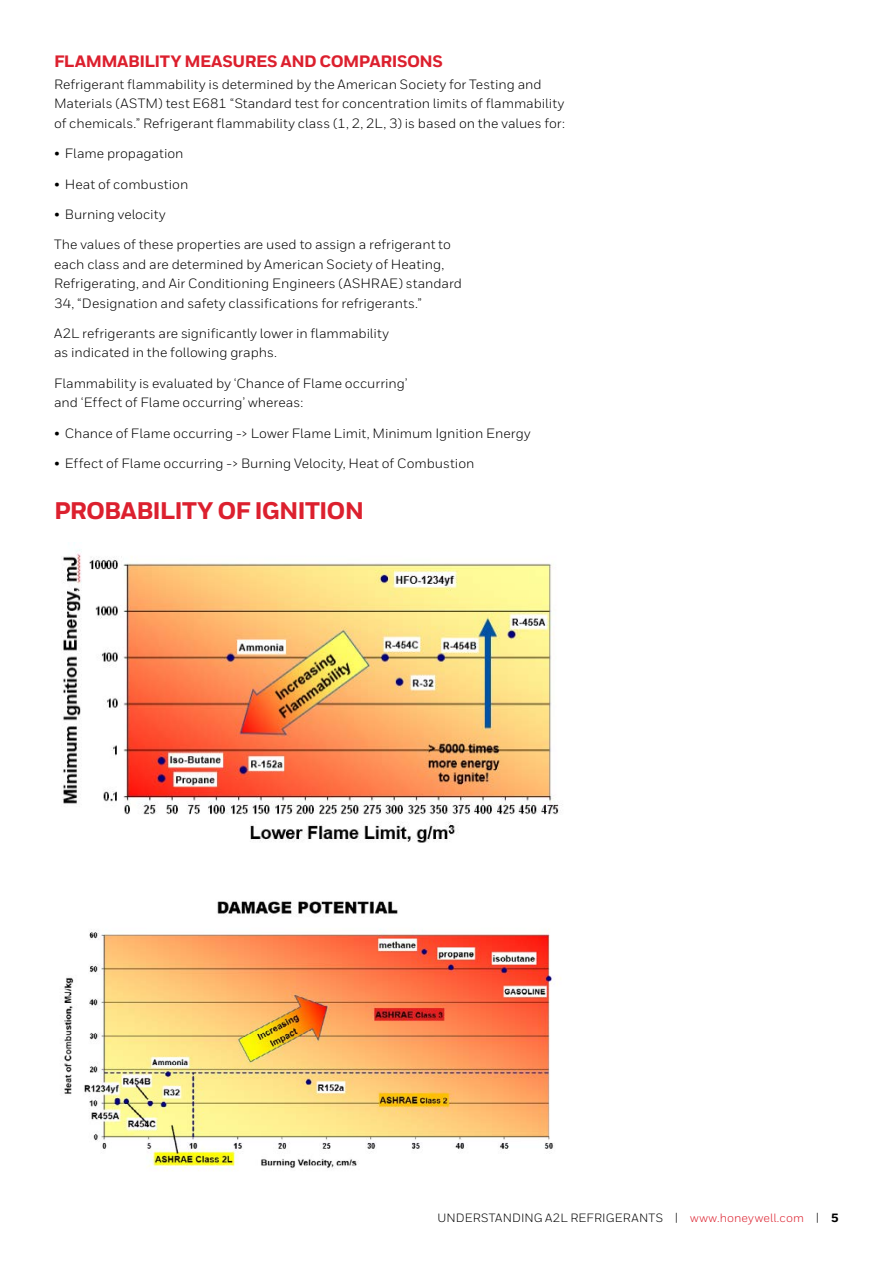
<style>
.page{position:relative;width:893px;height:1263px;background:#fff}
.page>*{position:absolute;margin:0;border:0;box-sizing:border-box;transform-origin:0 0}
.t1{font:800 24px "Honeywell Sans";letter-spacing:-.04em;color:#dc202e}
.t2{font:800 16.5px "Honeywell Sans";letter-spacing:-.03em;color:#dc202e}
.t3{font:13.5px/19.5px "Honeywell Sans";color:#000}
.t4{font:12px "Honeywell Sans";letter-spacing:.015em;color:#000}
.s1{color:#dc202e}
.s2{font-weight:800}
</style>
<div class="page">
<img style="left:61px;top:542px;width:500px;height:301px">
<img style="left:62px;top:901px;width:499px;height:270px">
<p class="t2" style="left:54px;top:51px;width:390px">FLAMMABILITY MEASURES AND COMPARISONS</p>
<p class="t3" style="left:54px;top:75px;width:513px">Refrigerant flammability is determined by the American Society for Testing and<br>Materials (ASTM) test E681 “Standard test for concentration limits of flammability of chemicals.” Refrigerant flammability class (1, 2, 2L, 3) is based on the values for:</p>
<p class="t3" style="left:54px;top:144px;width:131px">• Flame propagation</p>
<p class="t3" style="left:54px;top:174px;width:136px">• Heat of combustion</p>
<p class="t3" style="left:54px;top:204px;width:113px">• Burning velocity</p>
<p class="t3" style="left:54px;top:235px;width:410px">The values of these properties are used to assign a refrigerant to each class and are determined by American Society of Heating, Refrigerating, and Air Conditioning Engineers (ASHRAE) standard 34, “Designation and safety classifications for refrigerants.”</p>
<p class="t3" style="left:54px;top:324px;width:337px">A2L refrigerants are significantly lower in flammability as indicated in the following graphs.</p>
<p class="t3" style="left:54px;top:373px;width:355px">Flammability is evaluated by ‘Chance of Flame occurring’ and ‘Effect of Flame occurring’ whereas:</p>
<p class="t3" style="left:54px;top:423px;width:478px">• Chance of Flame occurring -&gt; Lower Flame Limit, Minimum Ignition Energy</p>
<p class="t3" style="left:54px;top:453px;width:422px">• Effect of Flame occurring -&gt; Burning Velocity, Heat of Combustion</p>
<h1 class="t1" style="left:54px;top:496px;width:312px">PROBABILITY OF IGNITION</h1>
<p class="t4" style="left:437px;top:1211px;width:403px">UNDERSTANDING A2L REFRIGERANTS | <span class="s1">www.honeywell.com</span> | <span class="s2">5</span></p>
</div>
